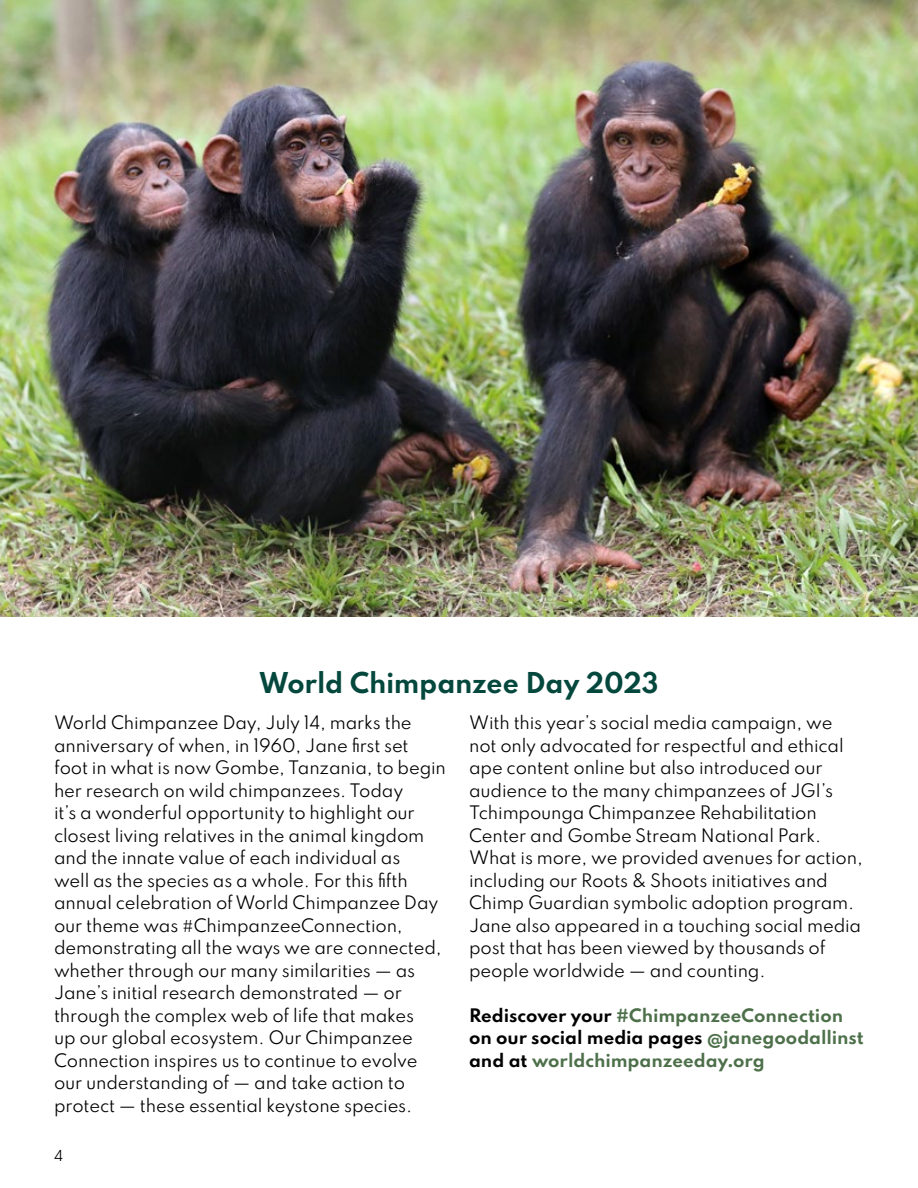
<style>
.page{position:relative;width:918px;height:1188px;background:#fff}
.page>*{position:absolute;margin:0;border:0;box-sizing:border-box;transform-origin:0 0}
.t1{font:700 25.5px "Spartan";letter-spacing:-.01em;color:#03473d}
.t2{font:16.5px/22.5px "Spartan";letter-spacing:-.01em;color:#000}
.t3{font:700 16.5px/22.5px "Spartan";letter-spacing:-.005em;color:#4d704a}
.t4{font:13.5px "Spartan";color:#000}
.s1{color:#000}
</style>
<div class="page">
<img style="left:0;top:0;width:918px;height:616px">
<h1 class="t1" style="left:259px;top:663px;width:401px">World Chimpanzee Day 2023</h1>
<p class="t2" style="left:54px;top:711px;width:394px">World Chimpanzee Day, July 14, marks the anniversary of when, in 1960, Jane first set foot in what is now Gombe, Tanzania, to begin her research on wild chimpanzees. Today<br>it’s a wonderful opportunity to highlight our closest living relatives in the animal kingdom and the innate value of each individual as<br>well as the species as a whole. For this fifth annual celebration of World Chimpanzee Day our theme was #ChimpanzeeConnection, demonstrating all the ways we are connected, whether through our many similarities — as Jane’s initial research demonstrated — or through the complex web of life that makes<br>up our global ecosystem. Our Chimpanzee Connection inspires us to continue to evolve our understanding of — and take action to protect — these essential keystone species.</p>
<p class="t2" style="left:469px;top:711px;width:395px">With this year’s social media campaign, we not only advocated for respectful and ethical ape content online but also introduced our audience to the many chimpanzees of JGI’s Tchimpounga Chimpanzee Rehabilitation Center and Gombe Stream National Park.<br>What is more, we provided avenues for action, including our Roots &amp; Shoots initiatives and Chimp Guardian symbolic adoption program.<br>Jane also appeared in a touching social media post that has been viewed by thousands of people worldwide — and counting.</p>
<p class="t3" style="left:469px;top:1003px;width:396px"><span class="s1">Rediscover your</span> #ChimpanzeeConnection <span class="s1">on our social media pages</span> @janegoodallinst <span class="s1">and at</span> worldchimpanzeeday.org</p>
<p class="t4" style="left:54px;top:1145px;width:11px">4</p>
</div>
